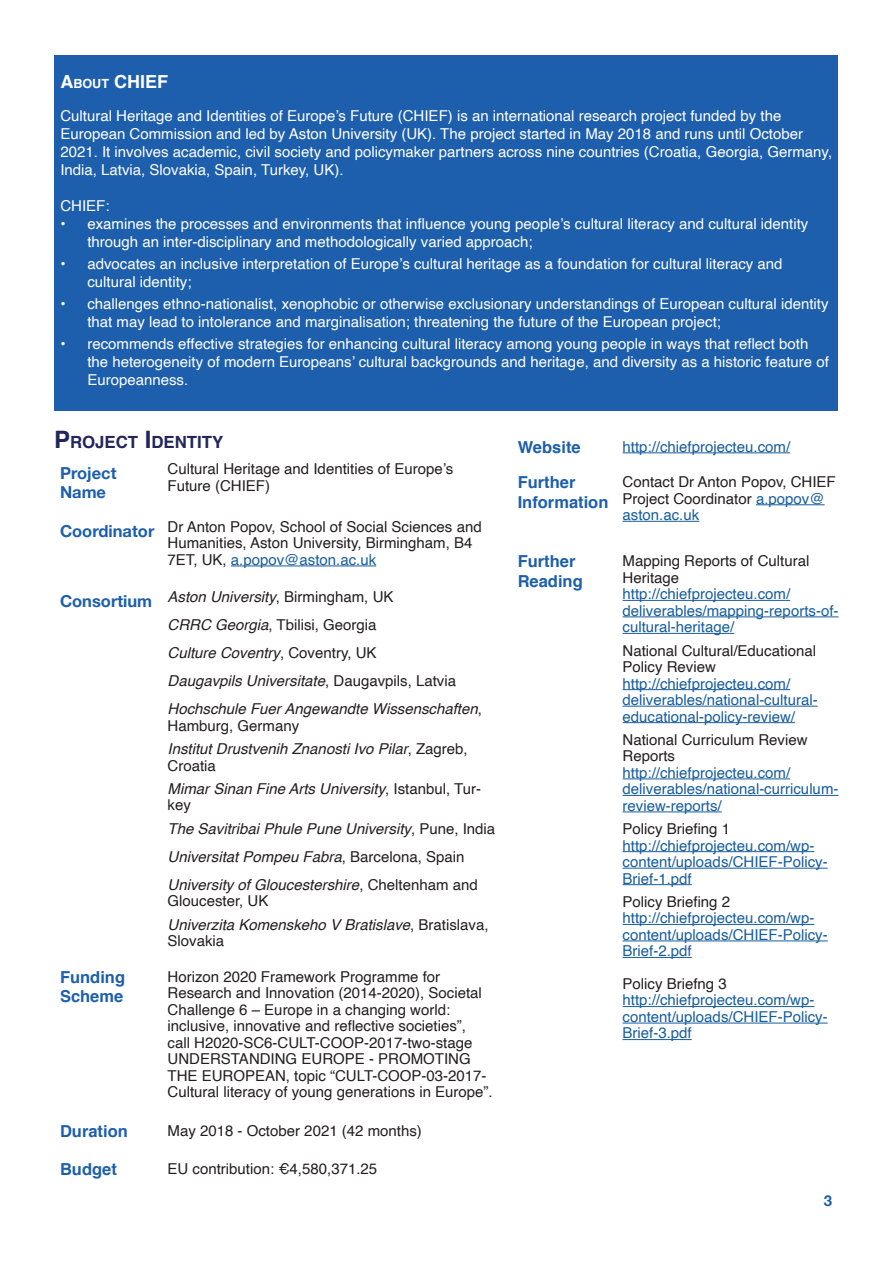
<style>
.page{position:relative;width:893px;height:1263px;background:#fff}
.page>*{position:absolute;margin:0;border:0;box-sizing:border-box;transform-origin:0 0}
.t1{font:700 18px "Helvetica";color:#fff}
.t2{font:700 16.8px "Helvetica";color:#23255b}
.t3{font:700 16.5px/19.5px "Helvetica";color:#1d5fac}
.t4{font:700 16.5px/19.5px "Helvetica Neue";color:#1d5fac}
.t5{font:15px/18px "Helvetica";color:#fff}
.t6{font:15px/16.5px "Helvetica";color:#231f20}
.t7{font:15px/16.5px "Helvetica";color:#175d9e}
.t8{font:italic 15px/16.5px "Helvetica";color:#231f20}
.t9{font:700 15px "Helvetica Neue";color:#1d5fac}
.s1{font-size:12.6px}
.s2{font-size:24px}
.s3{color:#175d9e}
.s4{font-style:normal}
.s5{font-style:italic}
.s6{color:#231f20}
</style>
<div class="page">
<div style="left:54px;top:55px;width:783px;height:355px;background:#1d5fac"></div>
<hr style="left:231px;top:566px;width:145px;height:1px;background:#175d9e">
<hr style="left:623px;top:452px;width:167px;height:1px;background:#175d9e">
<hr style="left:756px;top:504px;width:69px;height:1px;background:#175d9e">
<hr style="left:623px;top:521px;width:76px;height:1px;background:#175d9e">
<hr style="left:623px;top:600px;width:167px;height:1px;background:#175d9e">
<hr style="left:623px;top:616px;width:215px;height:1px;background:#175d9e">
<hr style="left:623px;top:633px;width:111px;height:1px;background:#175d9e">
<hr style="left:623px;top:689px;width:167px;height:1px;background:#175d9e">
<hr style="left:623px;top:706px;width:195px;height:1px;background:#175d9e">
<hr style="left:623px;top:722px;width:172px;height:1px;background:#175d9e">
<hr style="left:623px;top:778px;width:167px;height:1px;background:#175d9e">
<hr style="left:623px;top:795px;width:215px;height:1px;background:#175d9e">
<hr style="left:623px;top:811px;width:99px;height:1px;background:#175d9e">
<hr style="left:623px;top:851px;width:191px;height:1px;background:#175d9e">
<hr style="left:623px;top:868px;width:205px;height:1px;background:#175d9e">
<hr style="left:623px;top:884px;width:69px;height:1px;background:#175d9e">
<hr style="left:623px;top:924px;width:191px;height:1px;background:#175d9e">
<hr style="left:623px;top:940px;width:205px;height:1px;background:#175d9e">
<hr style="left:623px;top:957px;width:69px;height:1px;background:#175d9e">
<hr style="left:623px;top:1006px;width:191px;height:1px;background:#175d9e">
<hr style="left:623px;top:1023px;width:205px;height:1px;background:#175d9e">
<hr style="left:623px;top:1039px;width:69px;height:1px;background:#175d9e">
<p class="t1" style="left:60px;top:67px;width:109px">A<span class="s1">BOUT</span> CHIEF</p>
<p class="t5" style="left:60px;top:107px;width:773px">Cultural Heritage and Identities of Europe’s Future (CHIEF) is an international research project funded by the European Commission and led by Aston University (UK). The project started in May 2018 and runs until October 2021. It involves academic, civil society and policymaker partners across nine countries (Croatia, Georgia, Germany, India, Latvia, Slovakia, Spain, Turkey, UK).</p>
<p class="t5" style="left:60px;top:197px;width:51px">CHIEF:</p>
<p class="t5" style="left:87px;top:215px;width:722px;text-indent:-27px">• examines the processes and environments that influence young people’s cultural literacy and cultural identity through an inter-disciplinary and methodologically varied approach;</p>
<p class="t5" style="left:87px;top:255px;width:697px;text-indent:-27px">• advocates an inclusive interpretation of Europe’s cultural heritage as a foundation for cultural literacy and cultural identity;</p>
<p class="t5" style="left:87px;top:295px;width:743px;text-indent:-27px">• challenges ethno-nationalist, xenophobic or otherwise exclusionary understandings of European cultural identity that may lead to intolerance and marginalisation; threatening the future of the European project;</p>
<p class="t5" style="left:87px;top:336px;width:743px;text-indent:-27px">• recommends effective strategies for enhancing cultural literacy among young people in ways that reflect both the heterogeneity of modern Europeans’ cultural backgrounds and heritage, and diversity as a historic feature of<br>Europeanness.</p>
<p class="t2" style="left:54px;top:429px;width:171px"><span class="s2">P</span>ROJECT <span class="s2">I</span> DENTITY</p>
<p class="t4" style="left:60px;top:464px;width:58px">Project<br>Name</p>
<p class="t6" style="left:168px;top:461px;width:287px">Cultural Heritage and Identities of Europe’s<br>Future (CHIEF)</p>
<p class="t4" style="left:60px;top:521px;width:96px">Coordinator</p>
<p class="t6" style="left:168px;top:519px;width:316px">Dr Anton Popov, School of Social Sciences and<br>Humanities, Aston University, Birmingham, B4<br>7ET, UK, <span class="s3">a.popov@aston.ac.uk</span></p>
<p class="t4" style="left:60px;top:592px;width:94px">Consortium</p>
<p class="t8" style="left:168px;top:589px;width:227px">Aston University<span class="s4">, Birmingham, UK</span></p>
<p class="t6" style="left:168px;top:617px;width:210px"><span class="s5">CRRC Georgia</span>, Tbilisi, Georgia</p>
<p class="t8" style="left:168px;top:645px;width:210px">Culture Coventry<span class="s4">, Coventry, UK</span></p>
<p class="t8" style="left:168px;top:673px;width:290px">Daugavpils Universitate<span class="s4">, Daugavpils, Latvia</span></p>
<p class="t8" style="left:168px;top:701px;width:316px">Hochschule Fuer Angewandte Wissenschaften<span class="s4">,<br>Hamburg, Germany</span></p>
<p class="t8" style="left:168px;top:741px;width:302px">Institut Drustvenih Znanosti Ivo Pilar<span class="s4">, Zagreb,<br>Croatia</span></p>
<p class="t8" style="left:168px;top:781px;width:315px">Mimar Sinan Fine Arts University<span class="s4">, Istanbul, Tur&shy;key</span></p>
<p class="t8" style="left:168px;top:820px;width:329px">The Savitribai Phule Pune University<span class="s4">, Pune, India</span></p>
<p class="t8" style="left:168px;top:848px;width:298px">Universitat Pompeu Fabra<span class="s4">, Barcelona, Spain</span></p>
<p class="t8" style="left:168px;top:876px;width:312px">University of Gloucestershire<span class="s4">, Cheltenham and<br>Gloucester, UK</span></p>
<p class="t8" style="left:168px;top:916px;width:322px">Univerzita Komenskeho V Bratislave<span class="s4">, Bratislava,<br>Slovakia</span></p>
<p class="t3" style="left:60px;top:967px;width:67px">Funding<br>Scheme</p>
<p class="t6" style="left:168px;top:969px;width:327px">Horizon 2020 Framework Programme for Research and Innovation (2014-2020), Societal Challenge 6 – Europe in a changing world: inclusive, innovative and reflective societies”,<br>call H2020-SC6-CULT-COOP-2017-two-stage UNDERSTANDING EUROPE - PROMOTING THE EUROPEAN, topic “CULT-COOP-03-2017- Cultural literacy of young generations in Europe”.</p>
<p class="t3" style="left:60px;top:1122px;width:69px">Duration</p>
<p class="t6" style="left:168px;top:1123px;width:256px">May 2018 - October 2021 (42 months)</p>
<p class="t3" style="left:60px;top:1159px;width:58px">Budget</p>
<p class="t6" style="left:168px;top:1160px;width:211px">EU contribution: €4,580,371.25</p>
<p class="t3" style="left:518px;top:437px;width:64px">Website</p>
<p class="t7" style="left:623px;top:439px;width:169px">http://chiefprojecteu.com/</p>
<p class="t3" style="left:518px;top:473px;width:92px">Further<br>Information</p>
<p class="t6" style="left:623px;top:474px;width:215px">Contact Dr Anton Popov, CHIEF<br>Project Coordinator <span class="s3">a.popov@ aston.ac.uk</span></p>
<p class="t3" style="left:518px;top:552px;width:67px">Further<br>Reading</p>
<p class="t6" style="left:623px;top:553px;width:188px">Mapping Reports of Cultural<br>Heritage</p>
<p class="t7" style="left:623px;top:586px;width:217px">http://chiefprojecteu.com/ deliverables/mapping-reports-of&shy;cultural-heritage/</p>
<p class="t7" style="left:623px;top:642px;width:197px"><span class="s6">National Cultural/Educational<br>Policy Review </span>http://chiefprojecteu.com/ deliverables/national-cultural&shy;educational-policy-review/</p>
<p class="t6" style="left:623px;top:732px;width:187px">National Curriculum Review<br>Reports</p>
<p class="t7" style="left:623px;top:765px;width:217px">http://chiefprojecteu.com/ deliverables/national-curriculum&shy;review-reports/</p>
<p class="t6" style="left:623px;top:821px;width:109px">Policy Briefing 1</p>
<p class="t7" style="left:623px;top:837px;width:207px">http://chiefprojecteu.com/wp&shy;content/uploads/CHIEF-Policy-<br>Brief-1.pdf</p>
<p class="t7" style="left:623px;top:894px;width:207px"><span class="s6">Policy Briefing 2 </span>http://chiefprojecteu.com/wp&shy;content/uploads/CHIEF-Policy-<br>Brief-2.pdf</p>
<p class="t7" style="left:623px;top:976px;width:207px"><span class="s6">Policy Briefng 3 </span>http://chiefprojecteu.com/wp&shy;content/uploads/CHIEF-Policy-<br>Brief-3.pdf</p>
<p class="t9" style="left:824px;top:1189px;width:10px">3</p>
</div>
